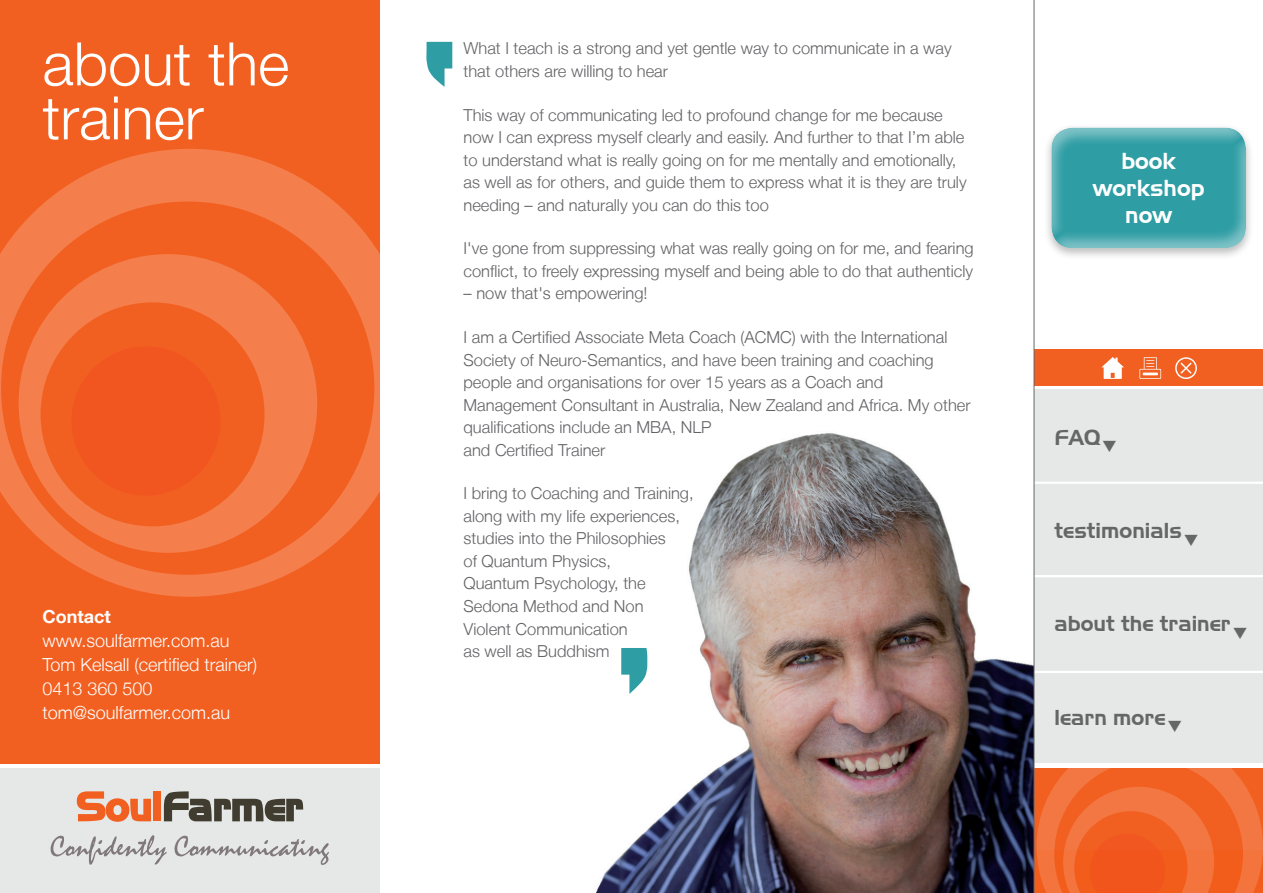
<style>
.page{position:relative;width:1263px;height:893px;background:#fff}
.page>*{position:absolute;margin:0;border:0;box-sizing:border-box;transform-origin:0 0}
.t1{font:700 144px "Newtown";color:#2e9da4}
.t2{font:300 60px/54px "Helvetica Neue LT";color:#fff}
.t3{font:22.5px/27px "Newtown";color:#fff;text-align:center}
.t4{font:21px "Newtown";color:#656666}
.t5{font:300 18px/24px "Helvetica Neue LT";color:#fff}
.t6{font:700 18px "Helvetica Neue LT";color:#fff}
.t7{font:300 16.5px/22.5px "Helvetica Neue LT";color:#636366}
</style>
<div class="page">
<img style="left:596px;top:426px;width:438px;height:467px">
<div style="left:0;top:0;width:379px;height:763px;background:#f26021"></div>
<svg style="left:0;top:149px;width:380px;height:448px"></svg>
<svg style="left:19px;top:254px;width:298px;height:299px"></svg>
<div style="left:71px;top:346px;width:150px;height:150px;background:#f15621;border-radius:50%"></div>
<div style="left:0;top:768px;width:379px;height:125px;background:#e5e8e7"></div>
<svg style="left:77px;top:791px;width:74px;height:31px"></svg>
<div style="left:153px;top:791px;width:8px;height:30px;background:#f26021"></div>
<svg style="left:164px;top:791px;width:139px;height:30px"></svg>
<svg style="left:51px;top:835px;width:116px;height:30px"></svg>
<svg style="left:174px;top:836px;width:155px;height:29px"></svg>
<div style="left:1034px;top:389px;width:229px;height:374px;background:#e5e8e7"></div>
<div style="left:1034px;top:350px;width:229px;height:36px;background:#f26021"></div>
<svg style="left:1139px;top:357px;width:58px;height:22px"></svg>
<svg style="left:1101px;top:357px;width:23px;height:22px"></svg>
<svg style="left:1036px;top:768px;width:227px;height:125px;background:#f2672c"></svg>
<div style="left:1043px;top:124px;width:211px;height:137px;background:#231f20;opacity:.3"></div>
<div style="left:1050px;top:127px;width:196px;height:123px;background:#fff;opacity:.4"></div>
<hr style="left:1034px;top:482px;width:229px;height:2px;background:#fff">
<hr style="left:1034px;top:575px;width:229px;height:2px;background:#fff">
<hr style="left:1034px;top:671px;width:229px;height:2px;background:#fff">
<hr style="left:1034px;top:0;width:1px;height:893px;background:#656666">
<h2 class="t2" style="left:43px;top:36px;width:248px">about the trainer</h2>
<p class="t6" style="left:43px;top:605px;width:70px">Contact</p>
<p class="t5" style="left:43px;top:628px;width:216px">www.soulfarmer.com.au<br>Tom Kelsall (certified trainer)<br>0413 360 500 tom@soulfarmer.com.au</p>
<h1 class="t1" style="left:425px;top:7px;width:30px">‘</h1>
<p class="t7" style="left:463px;top:37px;width:490px">What I teach is a strong and yet gentle way to communicate in a way that others are willing to hear</p>
<p class="t7" style="left:463px;top:103px;width:505px">This way of communicating led to profound change for me because now I can express myself clearly and easily. And further to that I’m able to understand what is really going on for me mentally and emotionally, as well as for others, and guide them to express what it is they are truly needing – and naturally you can do this too</p>
<p class="t7" style="left:463px;top:237px;width:512px">I've gone from suppressing what was really going on for me, and fearing conflict, to freely expressing myself and being able to do that authenticly</p>
<p class="t7" style="left:463px;top:282px;width:185px">– now that's empowering!</p>
<p class="t7" style="left:463px;top:326px;width:509px">I am a Certified Associate Meta Coach (ACMC) with the International Society of Neuro-Semantics, and have been training and coaching people and organisations for over 15 years as a Coach and Management Consultant in Australia, New Zealand and Africa. My other qualifications include an MBA, NLP<br>and Certified Trainer</p>
<p class="t7" style="left:463px;top:482px;width:232px">I bring to Coaching and Training, along with my life experiences, studies into the Philosophies<br>of Quantum Physics,<br>Quantum Psychology, the<br>Sedona Method and Non<br>Violent Communication<br>as well as Buddhism</p>
<h1 class="t1" style="left:620px;top:613px;width:30px">’</h1>
<h3 class="t3" style="left:1093px;top:147px;width:113px">book workshop now</h3>
<p class="t4" style="left:1054px;top:425px;width:47px">FAQ</p>
<p class="t4" style="left:1054px;top:518px;width:129px">testimonials</p>
<p class="t4" style="left:1054px;top:611px;width:178px">about the trainer</p>
<p class="t4" style="left:1054px;top:704px;width:112px">learn more</p>
</div>
